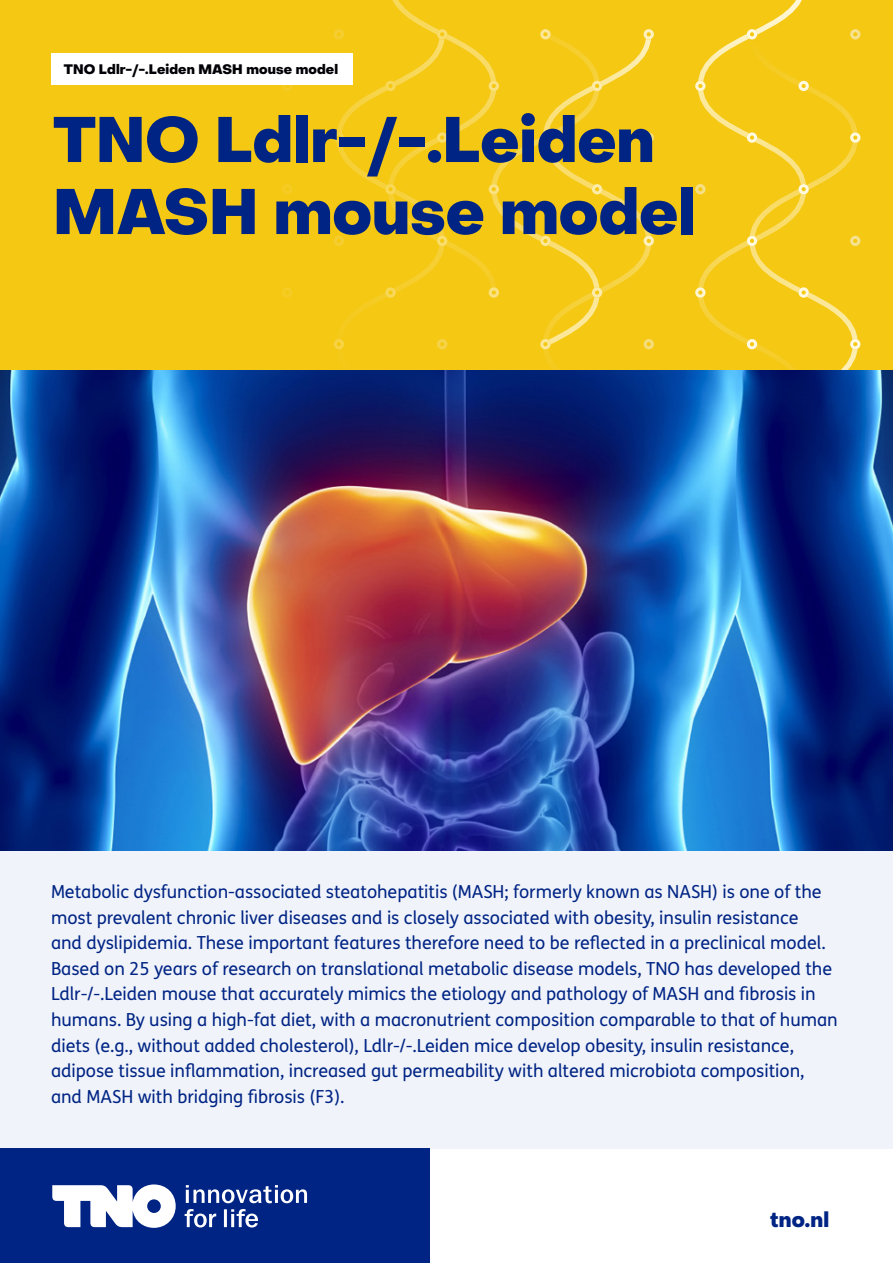
<style>
.page{position:relative;width:893px;height:1263px;background:#fff}
.page>*{position:absolute;margin:0;border:0;box-sizing:border-box;transform-origin:0 0}
.t1{font:800 63px/72px "PP Object Sans";color:#002484}
.t2{font:800 21px "PP Object Sans";color:#002484}
.t3{font:18px/25.5px "FS Me Pro";letter-spacing:-.005em;color:#002484}
.t4{font:800 13.5px "PP Object Sans";letter-spacing:.01em;color:#000106}
</style>
<div class="page">
<img style="left:0;top:370px;width:893px;height:481px">
<div style="left:0;top:0;width:893px;height:370px;background:#f5c814"></div>
<svg style="left:282px;top:85px;width:10px;height:6px"></svg>
<svg style="left:282px;top:184px;width:10px;height:10px"></svg>
<svg style="left:282px;top:288px;width:10px;height:10px"></svg>
<svg style="left:334px;top:0;width:320px;height:368px"></svg>
<svg style="left:695px;top:0;width:165px;height:370px"></svg>
<div style="left:0;top:851px;width:893px;height:297px;background:#f0f3fa"></div>
<div style="left:0;top:1148px;width:429px;height:115px;background:#002484"></div>
<svg style="left:52px;top:1184px;width:124px;height:44px"></svg>
<svg style="left:185px;top:1209px;width:73px;height:18px"></svg>
<svg style="left:186px;top:1185px;width:121px;height:18px"></svg>
<div style="left:51px;top:53px;width:302px;height:32px;background:#fff"></div>
<p class="t4" style="left:64px;top:61px;width:276px">TNO Ldlr-/-.Leiden MASH mouse model</p>
<h1 class="t1" style="left:53px;top:105px;width:644px">TNO Ldlr-/-.Leiden<br>MASH mouse model</h1>
<p class="t3" style="left:51px;top:879px;width:788px">Metabolic dysfunction-associated steatohepatitis (MASH; formerly known as NASH) is one of the most prevalent chronic liver diseases and is closely associated with obesity, insulin resistance<br>and dyslipidemia. These important features therefore need to be reflected in a preclinical model.<br>Based on 25 years of research on translational metabolic disease models, TNO has developed the Ldlr-/-.Leiden mouse that accurately mimics the etiology and pathology of MASH and fibrosis in humans. By using a high-fat diet, with a macronutrient composition comparable to that of human diets (e.g., without added cholesterol), Ldlr-/-.Leiden mice develop obesity, insulin resistance, adipose tissue inflammation, increased gut permeability with altered microbiota composition, and MASH with bridging fibrosis (F3).</p>
<p class="t2" style="left:770px;top:1207px;width:61px">tno.nl</p>
</div>
